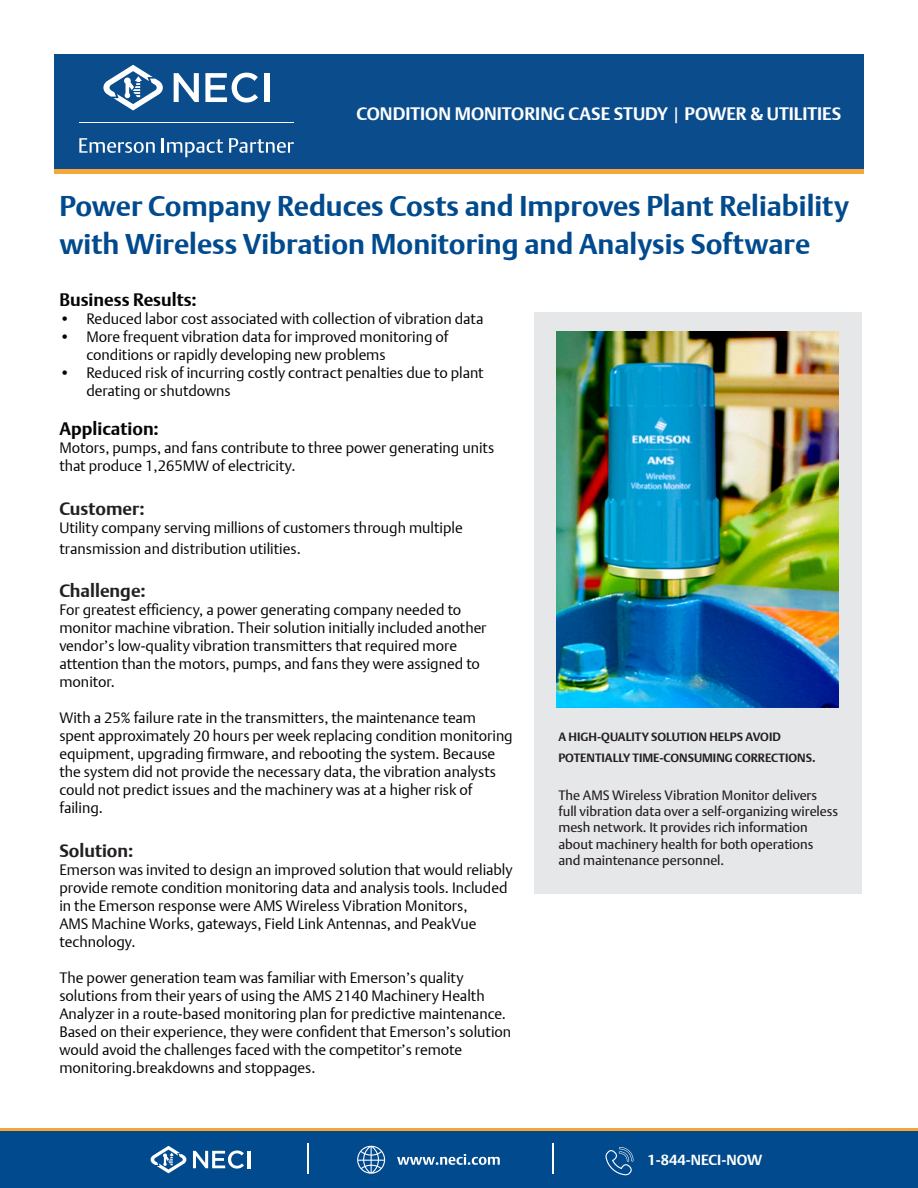
<style>
.page{position:relative;width:918px;height:1188px;background:#fff}
.page>*{position:absolute;margin:0;border:0;box-sizing:border-box;transform-origin:0 0}
.t1{font:700 28.5px/37.5px "DTL Argo T";color:#004a8d}
.t2{font:700 18px "DTL Argo T";color:#fff}
.t3{font:700 18px "DTL Argo T";color:#040503}
.t4{font:700 18px "DTL Argo T";color:#231f20}
.t5{font:15px/18px "DTL Argo T Light";color:#040503}
.t6{font:700 14.55px "DTL Argo T";color:#fff}
.t7{font:13.5px/16.2px "DTL Argo T";color:#231f20}
.t8{font:700 12px/21.6px "DTL Argo T";color:#231f20}
.s1{font-family:"DTL Argo T Light";font-weight:400}
</style>
<div class="page">
<div style="left:534px;top:313px;width:327px;height:581px;background:#e6e7e9"></div>
<div style="left:54px;top:54px;width:810px;height:116px;background:#0b4c8c"></div>
<img style="left:557px;top:332px;width:282px;height:375px">
<div style="left:0;top:1131px;width:918px;height:57px;background:#004a8d"></div>
<hr style="left:0;top:1128px;width:918px;height:3px;background:#f7a536">
<svg style="left:193px;top:1151px;width:51px;height:18px"></svg>
<hr style="left:248px;top:1151px;width:3px;height:17px;background:#fff">
<svg style="left:150px;top:1145px;width:37px;height:29px"></svg>
<svg style="left:357px;top:1146px;width:28px;height:28px"></svg>
<svg style="left:397px;top:1154px;width:103px;height:11px"></svg>
<svg style="left:605px;top:1147px;width:29px;height:28px"></svg>
<hr style="left:308px;top:1143px;width:1px;height:31px;background:#fff">
<hr style="left:553px;top:1143px;width:1px;height:31px;background:#fff">
<svg style="left:174px;top:73px;width:25px;height:29px"></svg>
<svg style="left:205px;top:73px;width:53px;height:30px"></svg>
<div style="left:264px;top:73px;width:5px;height:29px;background:#fff"></div>
<svg style="left:103px;top:65px;width:60px;height:45px"></svg>
<svg style="left:79px;top:138px;width:76px;height:15px"></svg>
<svg style="left:162px;top:138px;width:61px;height:19px"></svg>
<svg style="left:229px;top:138px;width:65px;height:15px"></svg>
<hr style="left:79px;top:123px;width:215px;height:1px;background:#fff">
<div style="left:54px;top:169px;width:810px;height:5px;background:#f7a639"></div>
<p class="t2" style="left:356px;top:103px;width:486px">CONDITION MONITORING CASE STUDY <span class="s1">|</span> POWER &amp; UTILITIES</p>
<p class="t1" style="left:59px;top:187px;width:791px">Power Company Reduces Costs and Improves Plant Reliability with Wireless Vibration Monitoring and Analysis Software</p>
<p class="t3" style="left:59px;top:289px;width:139px">Business Results:</p>
<p class="t5" style="left:59px;top:309px;width:426px">• Reduced labor cost associated with collection of vibration data</p>
<p class="t5" style="left:86px;top:327px;width:364px;text-indent:-27px">• More frequent vibration data for improved monitoring of conditions or rapidly developing new problems</p>
<p class="t5" style="left:86px;top:363px;width:399px;text-indent:-27px">• Reduced risk of incurring costly contract penalties due to plant derating or shutdowns</p>
<p class="t3" style="left:59px;top:418px;width:101px">Application:</p>
<p class="t5" style="left:59px;top:439px;width:436px">Motors, pumps, and fans contribute to three power generating units that produce 1,265MW of electricity.</p>
<p class="t4" style="left:59px;top:497px;width:87px">Customer:</p>
<p class="t5" style="left:59px;top:516px;width:405px;line-height:21.6px">Utility company serving millions of customers through multiple transmission and distribution utilities.</p>
<p class="t4" style="left:59px;top:580px;width:88px">Challenge:</p>
<p class="t5" style="left:59px;top:601px;width:429px">For greatest efficiency, a power generating company needed to monitor machine vibration. Their solution initially included another vendor’s low-quality vibration transmitters that required more attention than the motors, pumps, and fans they were assigned to monitor.</p>
<p class="t5" style="left:59px;top:709px;width:455px">With a 25% failure rate in the transmitters, the maintenance team spent approximately 20 hours per week replacing condition monitoring equipment, upgrading firmware, and rebooting the system. Because the system did not provide the necessary data, the vibration analysts could not predict issues and the machinery was at a higher risk of failing.</p>
<p class="t4" style="left:59px;top:839px;width:75px">Solution:</p>
<p class="t5" style="left:59px;top:860px;width:455px">Emerson was invited to design an improved solution that would reliably provide remote condition monitoring data and analysis tools. Included in the Emerson response were AMS Wireless Vibration Monitors,<br>AMS Machine Works, gateways, Field Link Antennas, and PeakVue technology.</p>
<p class="t5" style="left:59px;top:968px;width:453px">The power generation team was familiar with Emerson’s quality solutions from their years of using the AMS 2140 Machinery Health Analyzer in a route-based monitoring plan for predictive maintenance.<br>Based on their experience, they were confident that Emerson’s solution would avoid the challenges faced with the competitor’s remote monitoring.breakdowns and stoppages.</p>
<p class="t8" style="left:558px;top:726px;width:259px">A HIGH-QUALITY SOLUTION HELPS AVOID<br>POTENTIALLY TIME-CONSUMING CORRECTIONS.</p>
<p class="t7" style="left:558px;top:787px;width:281px">The AMS Wireless Vibration Monitor delivers full vibration data over a self-organizing wireless mesh network. It provides rich information about machinery health for both operations and maintenance personnel.</p>
<p class="t6" style="left:648px;top:1151px;width:116px">1-844-NECI-NOW</p>
</div>
